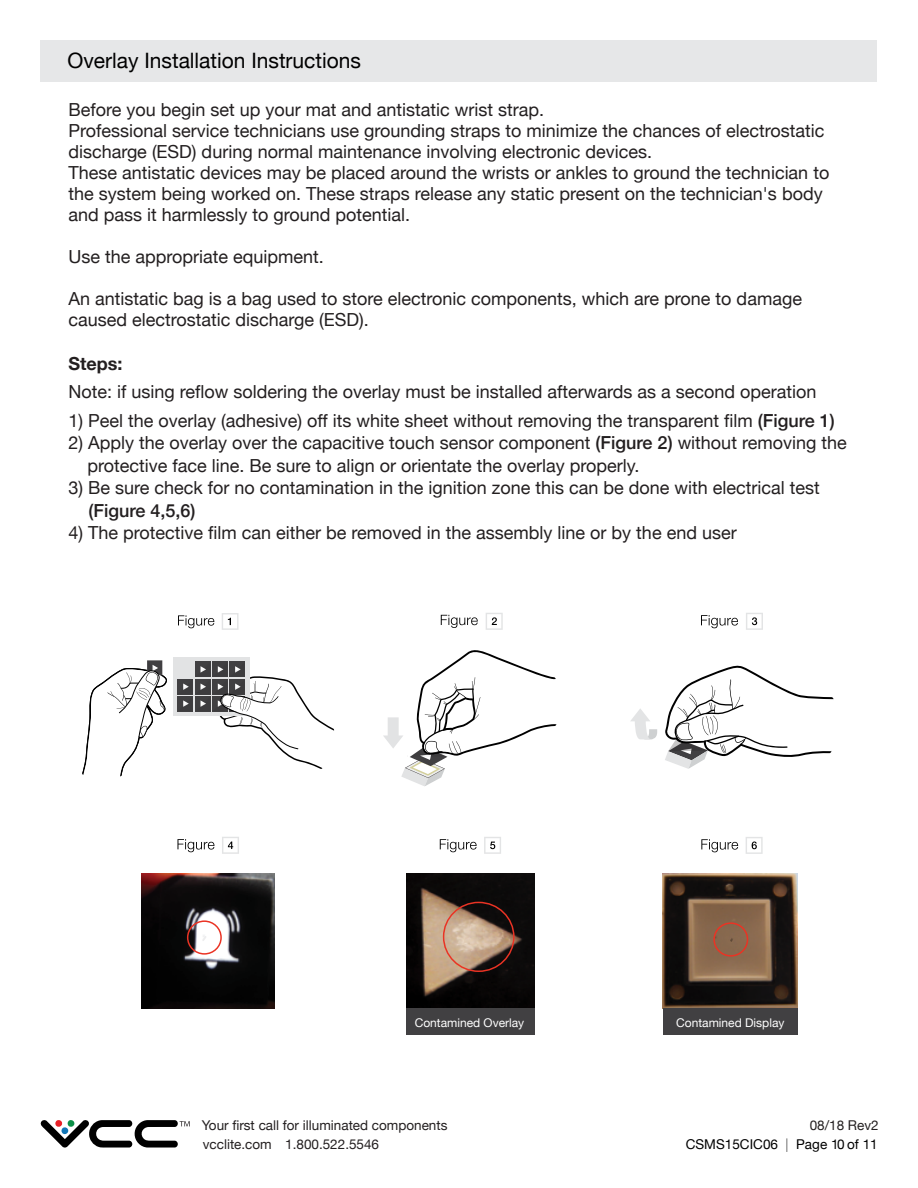
<style>
.page{position:relative;width:918px;height:1188px;background:#fff}
.page>*{position:absolute;margin:0;border:0;box-sizing:border-box;transform-origin:0 0}
.t1{font:21.15px "Helvetica Neue";color:#000}
.t2{font:18px/21px "Helvetica Neue";color:#231f20}
.t3{font:500 18px "Helvetica Neue";color:#231f20}
.t4{font:700 18px "Helvetica Neue";color:#231f20}
.t5{font:13.5px/18.5px "Helvetica Neue";color:#231f20}
.t6{font:13.5px/18.5px "Helvetica Neue";color:#000;text-align:right}
.t7{font:12px "Helvetica Neue";color:#fff}
.s1{font-weight:500}
.s2{color:#231f20}
.s3{font-weight:100}
</style>
<div class="page">
<svg style="left:40px;top:1120px;width:150px;height:28px"></svg>
<div style="left:41px;top:40px;width:836px;height:42px;background:#e6e7e8"></div>
<img style="left:406px;top:873px;width:129px;height:136px">
<div style="left:443px;top:902px;width:72px;height:70px;border:2px solid #ea3324;border-radius:50%"></div>
<div style="left:406px;top:1009px;width:129px;height:26px;background:#414042"></div>
<img style="left:142px;top:873px;width:133px;height:136px">
<div style="left:187px;top:920px;width:35px;height:35px;border:2px solid #ea3324;border-radius:50%"></div>
<svg style="left:202px;top:936px;width:5px;height:5px"></svg>
<img style="left:663px;top:873px;width:135px;height:136px">
<svg style="left:730px;top:935px;width:5px;height:7px"></svg>
<div style="left:713px;top:922px;width:35px;height:35px;border:2px solid #ea3324;border-radius:50%"></div>
<div style="left:663px;top:1009px;width:135px;height:26px;background:#414042"></div>
<svg style="left:383px;top:650px;width:174px;height:136px"></svg>
<svg style="left:441px;top:615px;width:37px;height:13px"></svg>
<svg style="left:486px;top:613px;width:17px;height:17px"></svg>
<svg style="left:665px;top:665px;width:169px;height:104px"></svg>
<svg style="left:631px;top:709px;width:26px;height:30px"></svg>
<svg style="left:701px;top:615px;width:37px;height:13px"></svg>
<svg style="left:746px;top:613px;width:17px;height:17px"></svg>
<svg style="left:177px;top:839px;width:37px;height:13px"></svg>
<svg style="left:222px;top:837px;width:17px;height:17px"></svg>
<svg style="left:82px;top:660px;width:85px;height:117px"></svg>
<svg style="left:173px;top:657px;width:77px;height:59px"></svg>
<svg style="left:178px;top:662px;width:156px;height:107px"></svg>
<svg style="left:178px;top:615px;width:36px;height:13px"></svg>
<svg style="left:222px;top:613px;width:17px;height:17px"></svg>
<svg style="left:440px;top:839px;width:37px;height:13px"></svg>
<svg style="left:484px;top:837px;width:17px;height:17px"></svg>
<svg style="left:701px;top:839px;width:37px;height:13px"></svg>
<svg style="left:746px;top:837px;width:17px;height:17px"></svg>
<p class="t1" style="left:67px;top:46px;width:295px">Overlay Installation Instructions</p>
<p class="t2" style="left:69px;top:100px;width:762px">Before you begin set up your mat and antistatic wrist strap.<br>Professional service technicians use grounding straps to minimize the chances of electrostatic discharge (ESD) during normal maintenance involving electronic devices.<br>These antistatic devices may be placed around the wrists or ankles to ground the technician to the system being worked on. These straps release any static present on the technician's body and pass it harmlessly to ground potential.</p>
<p class="t2" style="left:69px;top:247px;width:257px">Use the appropriate equipment.</p>
<p class="t2" style="left:69px;top:289px;width:735px">An antistatic bag is a bag used to store electronic components, which are prone to damage caused electrostatic discharge (ESD).</p>
<p class="t4" style="left:68px;top:349px;width:56px">Steps:</p>
<p class="t2" style="left:69px;top:383px;width:750px">Note: if using reflow soldering the overlay must be installed afterwards as a second operation</p>
<p class="t2" style="left:69px;top:411px;width:768px">1) Peel the overlay (adhesive) off its white sheet without removing the transparent film <span class="s1">(Figure 1)</span></p>
<p class="t2" style="left:88px;top:433px;width:761px;line-height:22.5px;text-indent:-19px">2) Apply the overlay over the capacitive touch sensor component <span class="s1">(Figure 2)</span> without removing the protective face line. Be sure to align or orientate the overlay properly.</p>
<p class="t2" style="left:69px;top:478px;width:753px">3) Be sure check for no contamination in the ignition zone this can be done with electrical test</p>
<p class="t3" style="left:89px;top:496px;width:109px">(Figure 4,5,6)</p>
<p class="t2" style="left:69px;top:523px;width:670px">4) The protective film can either be removed in the assembly line or by the end user</p>
<p class="t7" style="left:415px;top:1014px;width:111px">Contamined Overlay</p>
<p class="t7" style="left:676px;top:1014px;width:110px">Contamined Display</p>
<p class="t5" style="left:202px;top:1117px;width:247px">Your first call for illuminated components vcclite.com 1.800.522.5546</p>
<p class="t6" style="left:686px;top:1117px;width:194px"><span class="s2">08/18 Rev2<br></span>CSMS15CIC06 <span class="s3">|</span> Page 10 of 11</p>
</div>
